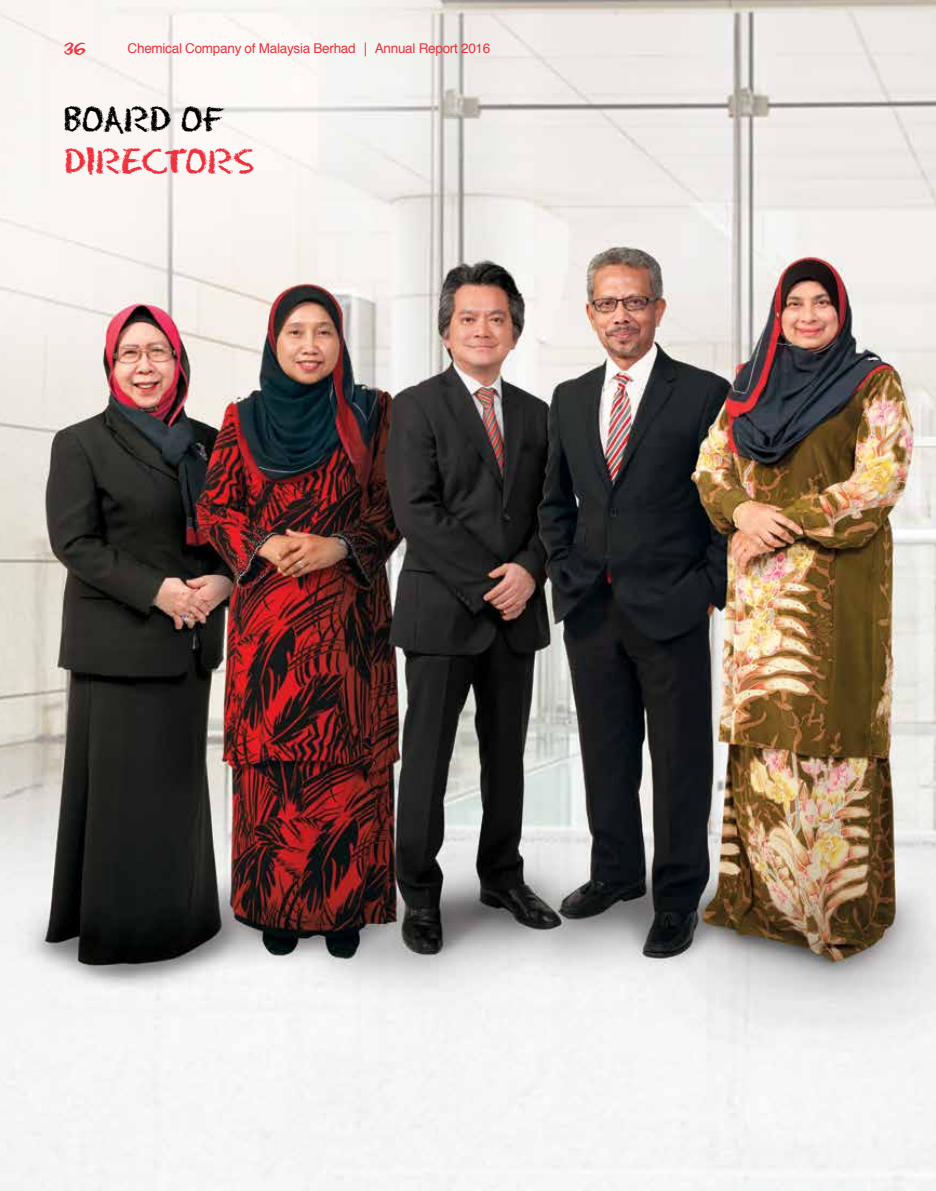
<style>
.page{position:relative;width:936px;height:1191px;background:#fff}
.page>*{position:absolute;margin:0;border:0;box-sizing:border-box;transform-origin:0 0}
.t1{font:37.5px "Eraser Dust";letter-spacing:-.025em;color:#ee303c}
.t2{font:37.5px "Eraser Dust";letter-spacing:-.02em;color:#000}
.t3{font:18px "Eraser Dust";color:#ee303c}
.t4{font:13.5px "Helvetica";letter-spacing:-.02em;color:#ee303c}
</style>
<div class="page">
<img style="left:0;top:0;width:935px;height:1191px">
<h2 class="t3" style="left:64px;top:36px;width:23px">36</h2>
<p class="t4" style="left:128px;top:37px;width:364px">Chemical Company of Malaysia Berhad │ Annual Report 2016</p>
<h1 class="t2" style="left:64px;top:93px;width:163px">BOARD OF</h1>
<h1 class="t1" style="left:64px;top:135px;width:192px">DIRECTORS</h1>
</div>
